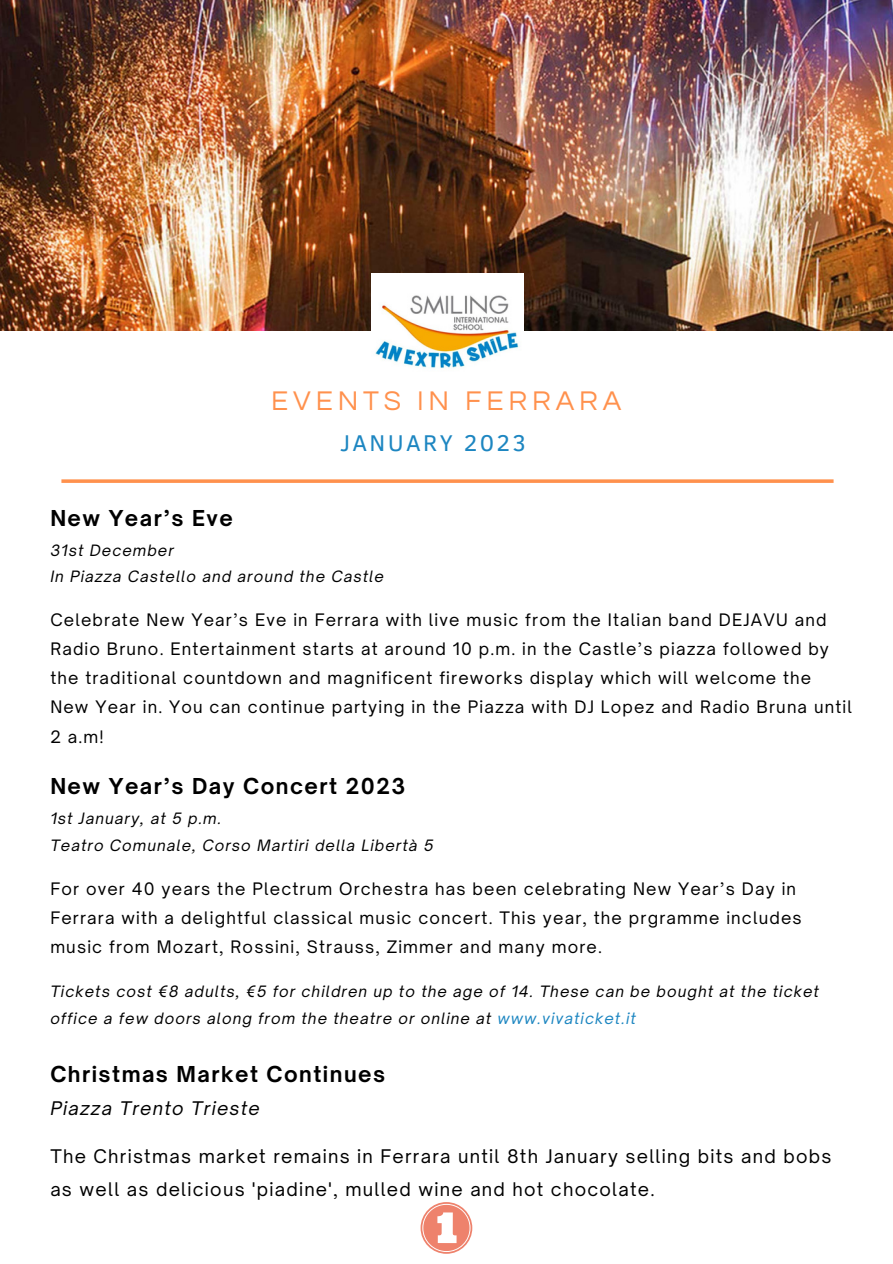
<style>
.page{position:relative;width:893px;height:1264px;background:#fff}
.page>*{position:absolute;margin:0;border:0;box-sizing:border-box;transform-origin:0 0}
.t1{font:28.05px "Questrial";letter-spacing:.175em;color:#ff914d}
.t2{font:23.4px "Clear Sans";letter-spacing:.1em;color:#1d86c1}
.t3{font:700 21px "Open Sauce One";letter-spacing:.07em;color:#000}
.t4{font:18px/32.2px "Open Sauce One";letter-spacing:.07em;color:#000}
.t5{font:italic 18px "Open Sauce One";letter-spacing:.07em;color:#000}
.t6{font:16.5px/29.2px "Open Sauce One";letter-spacing:.07em;color:#000}
.t7{font:italic 15px/27px "Open Sauce One";letter-spacing:.07em;color:#000}
.s1{color:#1d86c1}
</style>
<div class="page">
<svg style="left:61px;top:479px;width:772px;height:4px;background:#ff9d60"></svg>
<img style="left:0;top:0;width:892px;height:330px">
<img style="left:372px;top:273px;width:151px;height:95px">
<svg style="left:420px;top:1202px;width:52px;height:51px"></svg>
<h1 class="t1" style="left:271px;top:387px;width:352px">EVENTS IN FERRARA</h1>
<h2 class="t2" style="left:340px;top:426px;width:187px">JANUARY 2023</h2>
<p class="t3" style="left:50px;top:505px;width:184px">New Year’s Eve</p>
<p class="t7" style="left:50px;top:537px;width:335px;line-height:26.2px">31st December<br>In Piazza Castello and around the Castle</p>
<p class="t6" style="left:50px;top:604px;width:803px">Celebrate New Year’s Eve in Ferrara with live music from the Italian band DEJAVU and Radio Bruno. Entertainment starts at around 10 p.m. in the Castle’s piazza followed by the traditional countdown and magnificent fireworks display which will welcome the New Year in. You can continue partying in the Piazza with DJ Lopez and Radio Bruna until 2 a.m!</p>
<p class="t3" style="left:50px;top:772px;width:356px">New Year’s Day Concert 2023</p>
<p class="t7" style="left:50px;top:804px;width:384px">1st January, at 5 p.m.<br>Teatro Comunale, Corso Martiri della Libertà 5</p>
<p class="t6" style="left:50px;top:873px;width:753px">For over 40 years the Plectrum Orchestra has been celebrating New Year’s Day in<br>Ferrara with a delightful classical music concert. This year, the prgramme includes music from Mozart, Rossini, Strauss, Zimmer and many more.</p>
<p class="t7" style="left:50px;top:977px;width:770px">Tickets cost €8 adults, €5 for children up to the age of 14. These can be bought at the ticket office a few doors along from the theatre or online at <span class="s1">www.vivaticket.it</span></p>
<p class="t3" style="left:50px;top:1060px;width:336px">Christmas Market Continues</p>
<p class="t5" style="left:50px;top:1097px;width:211px">Piazza Trento Trieste</p>
<p class="t4" style="left:50px;top:1140px;width:782px">The Christmas market remains in Ferrara until 8th January selling bits and bobs as well as delicious 'piadine', mulled wine and hot chocolate.</p>
</div>
